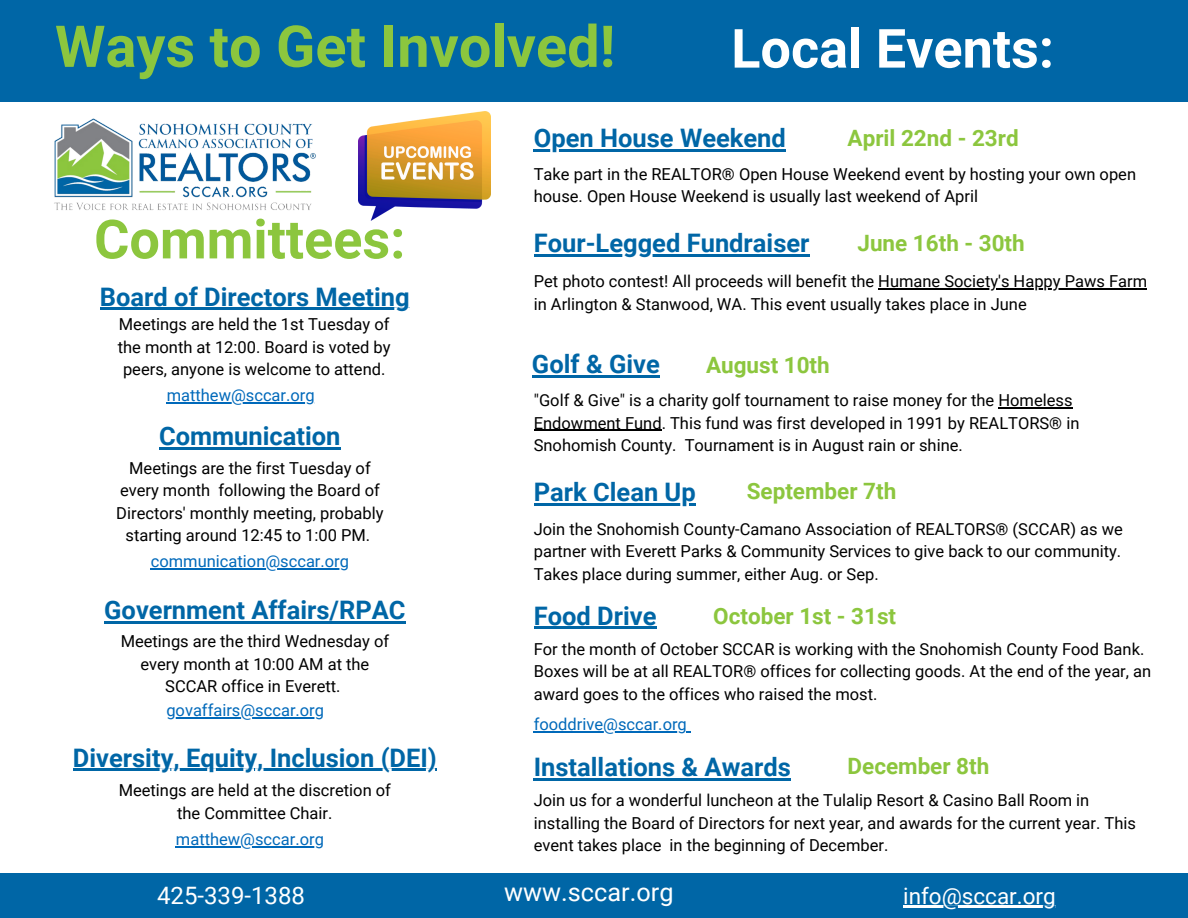
<style>
.page{position:relative;width:1188px;height:918px;background:#fff}
.page>*{position:absolute;margin:0;border:0;box-sizing:border-box;transform-origin:0 0}
.t1{font:700 57.75px "Roboto";color:#8cc63e}
.t2{font:700 54px "Roboto";color:#fff}
.t3{font:700 54px "Roboto";color:#8cc63e}
.t4{font:700 25.5px "Roboto";color:#0066a6}
.t5{font:25.35px "Roboto";color:#fff}
.t6{font:24px "Roboto";color:#fff}
.t7{font:700 22.5px "Roboto";color:#8cc63e}
.t8{font:22.5px "Roboto";color:#fff}
.t9{font:16.5px/22.5px "Roboto";color:#000}
.t10{font:16.5px "Roboto";color:#0069ba}
</style>
<div class="page">
<img style="left:21px;top:101px;width:315px;height:109px">
<div style="left:1px;top:0;width:1187px;height:101px;background:#0066a6"></div>
<div style="left:0;top:873px;width:1188px;height:45px;background:#0066a6"></div>
<img style="left:358px;top:111px;width:133px;height:109px">
<hr style="left:534px;top:149px;width:252px;height:2px;background:#0066a6">
<hr style="left:534px;top:254px;width:276px;height:2px;background:#0066a6">
<hr style="left:532px;top:376px;width:128px;height:2px;background:#0066a6">
<hr style="left:534px;top:503px;width:162px;height:2px;background:#0066a6">
<hr style="left:534px;top:627px;width:123px;height:2px;background:#0066a6">
<hr style="left:534px;top:778px;width:257px;height:2px;background:#0066a6">
<hr style="left:878px;top:288px;width:269px;height:2px;background:#000">
<hr style="left:998px;top:407px;width:74px;height:1px;background:#000">
<hr style="left:534px;top:430px;width:128px;height:1px;background:#000">
<hr style="left:534px;top:731px;width:153px;height:1px;background:#0069ba">
<hr style="left:903px;top:906px;width:153px;height:2px;background:#fff">
<hr style="left:159px;top:448px;width:182px;height:2px;background:#0066a6">
<hr style="left:104px;top:621px;width:226px;height:3px;background:#0066a6">
<hr style="left:330px;top:621px;width:76px;height:3px;background:#0066a6">
<hr style="left:73px;top:769px;width:204px;height:2px;background:#0066a6">
<hr style="left:277px;top:769px;width:160px;height:2px;background:#0066a6">
<hr style="left:151px;top:568px;width:198px;height:1px;background:#0069ba">
<hr style="left:166px;top:717px;width:158px;height:1px;background:#0069ba">
<hr style="left:176px;top:846px;width:148px;height:1px;background:#0069ba">
<hr style="left:100px;top:308px;width:310px;height:2px;background:#0066a6">
<hr style="left:167px;top:403px;width:148px;height:1px;background:#0069ba">
<p class="t1" style="left:55px;top:13px;width:562px">Ways to Get Involved!</p>
<p class="t2" style="left:731px;top:18px;width:324px">Local Events:</p>
<p class="t4" style="left:534px;top:123px;width:254px">Open House Weekend</p>
<p class="t7" style="left:848px;top:126px;width:173px">April 22nd - 23rd</p>
<p class="t3" style="left:94px;top:208px;width:313px">Committees:</p>
<p class="t4" style="left:100px;top:282px;width:311px">Board of Directors Meeting</p>
<p class="t9" style="left:118px;top:314px;width:274px;text-align:center">Meetings are held the 1st Tuesday of the month at 12:00. Board is voted by peers, anyone is welcome to attend.</p>
<p class="t10" style="left:167px;top:386px;width:150px">matthew@sccar.org</p>
<p class="t4" style="left:159px;top:422px;width:183px">Communication</p>
<p class="t9" style="left:116px;top:457px;width:269px;text-align:center">Meetings are the first Tuesday of every month following the Board of Directors' monthly meeting, probably starting around 12:45 to 1:00 PM.</p>
<p class="t10" style="left:151px;top:552px;width:200px">communication@sccar.org</p>
<p class="t4" style="left:104px;top:595px;width:303px">Government Affairs/RPAC</p>
<p class="t9" style="left:121px;top:630px;width:270px;text-align:center">Meetings are the third Wednesday of every month at 10:00 AM at the<br>SCCAR office in Everett.</p>
<p class="t10" style="left:166px;top:701px;width:159px">govaffairs@sccar.org</p>
<p class="t4" style="left:73px;top:743px;width:366px">Diversity, Equity, Inclusion (DEI)</p>
<p class="t9" style="left:119px;top:780px;width:274px;text-align:center">Meetings are held at the discretion of the Committee Chair.</p>
<p class="t10" style="left:176px;top:830px;width:150px">matthew@sccar.org</p>
<p class="t9" style="left:534px;top:163px;width:604px">Take part in the REALTOR® Open House Weekend event by hosting your own open house. Open House Weekend is usually last weekend of April</p>
<p class="t4" style="left:534px;top:228px;width:277px">Four-Legged Fundraiser</p>
<p class="t7" style="left:858px;top:230px;width:169px">June 16th - 30th</p>
<p class="t9" style="left:534px;top:270px;width:615px">Pet photo contest! All proceeds will benefit the Humane Society's Happy Paws Farm in Arlington &amp; Stanwood, WA. This event usually takes place in June</p>
<p class="t4" style="left:532px;top:350px;width:129px">Golf &amp; Give</p>
<p class="t7" style="left:706px;top:352px;width:125px">August 10th</p>
<p class="t9" style="left:534px;top:389px;width:547px">"Golf &amp; Give" is a charity golf tournament to raise money for the Homeless<br>Endowment Fund. This fund was first developed in 1991 by REALTORS® in<br>Snohomish County. Tournament is in August rain or shine.</p>
<p class="t4" style="left:534px;top:477px;width:163px">Park Clean Up</p>
<p class="t7" style="left:747px;top:478px;width:151px">September 7th</p>
<p class="t9" style="left:534px;top:518px;width:591px;text-align:justify">Join the Snohomish County-Camano Association of REALTORS® (SCCAR) as we partner with Everett Parks &amp; Community Services to give back to our community.<br>Takes place during summer, either Aug. or Sep.</p>
<p class="t4" style="left:534px;top:601px;width:124px">Food Drive</p>
<p class="t7" style="left:713px;top:603px;width:185px">October 1st - 31st</p>
<p class="t9" style="left:534px;top:638px;width:619px">For the month of October SCCAR is working with the Snohomish County Food Bank.<br>Boxes will be at all REALTOR® offices for collecting goods. At the end of the year, an award goes to the offices who raised the most.</p>
<p class="t10" style="left:534px;top:715px;width:155px">fooddrive@sccar.org</p>
<p class="t4" style="left:534px;top:752px;width:259px">Installations &amp; Awards</p>
<p class="t7" style="left:848px;top:753px;width:143px">December 8th</p>
<p class="t9" style="left:534px;top:789px;width:604px">Join us for a wonderful luncheon at the Tulalip Resort &amp; Casino Ball Room in installing the Board of Directors for next year, and awards for the current year. This event takes place in the beginning of December.</p>
<p class="t6" style="left:157px;top:882px;width:149px">425-339-1388</p>
<p class="t5" style="left:504px;top:878px;width:171px">www.sccar.org</p>
<p class="t8" style="left:903px;top:883px;width:154px">info@sccar.org</p>
</div>
